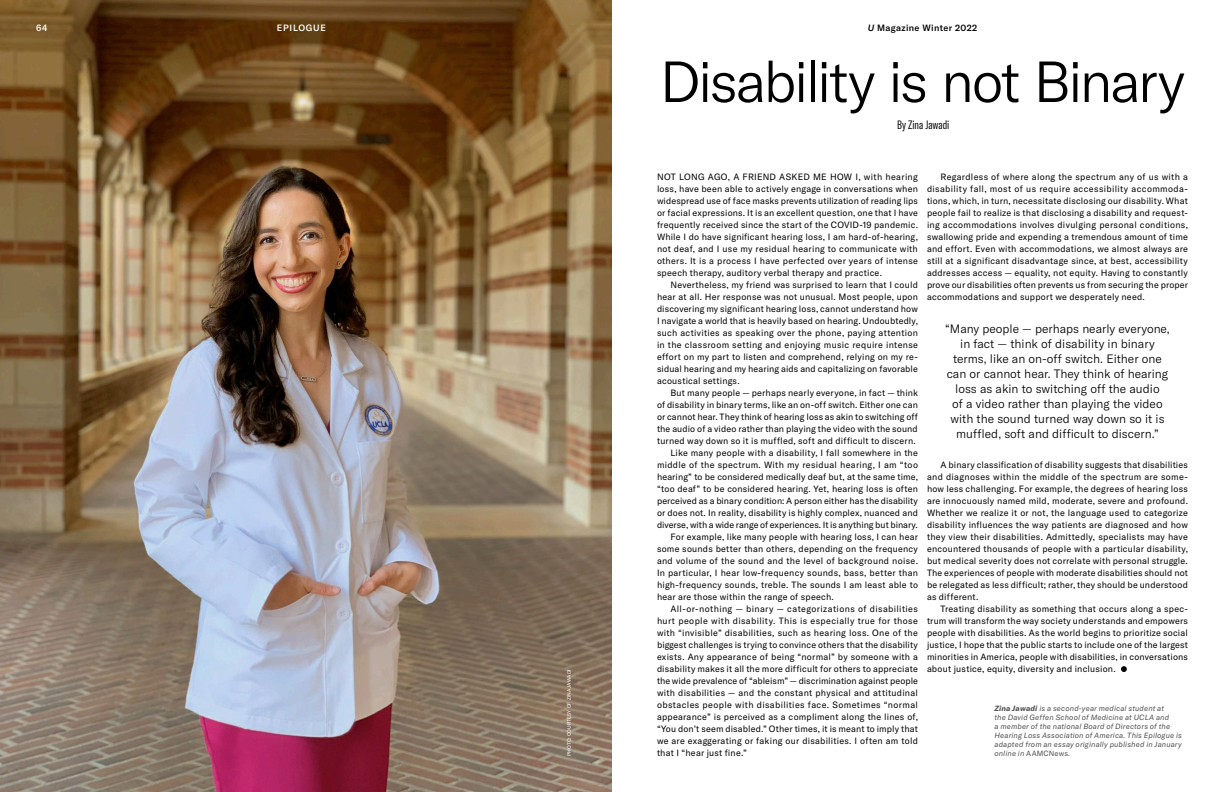
<style>
.page{position:relative;width:1224px;height:792px;background:#fff}
.page>*{position:absolute;margin:0;border:0;box-sizing:border-box;transform-origin:0 0}
.t1{font:300 57px "GT America";letter-spacing:-.05em;color:#000}
.t2{font:300 12px/15px "GT America";color:#000;text-align:center}
.t3{font:300 extra-condensed 12px "GT America";color:#000}
.t4{font:9px/12px "GT America";letter-spacing:.02em;color:#000;text-align:justify}
.t5{font:9px "GT America";letter-spacing:.04em;color:#000}
.t6{font:9px "GT America";letter-spacing:-.005em;color:#000}
.t7{font:9px "GT America";color:#000}
.t8{font:9px "GT America";letter-spacing:.045em;color:#000}
.t9{font:500 9px "GT America";letter-spacing:.04em;color:#000}
.t10{font:500 9px "GT America";letter-spacing:.08em;color:#fff}
.t11{font:italic 7.5px/9px "GT America";letter-spacing:.02em;color:#515153}
.t12{font:5px "GT America";letter-spacing:.015em;color:#fff}
.s1{font-style:italic}
.s2{font-weight:700}
.s3{font-style:normal}
</style>
<div class="page">
<img style="left:0;top:0;width:612px;height:792px">
<svg style="left:1121px;top:666px;width:6px;height:6px"></svg>
<p class="t10" style="left:36px;top:22px;width:13px">64</p>
<p class="t10" style="left:277px;top:22px;width:51px">EPILOGUE</p>
<p class="t9" style="left:868px;top:22px;width:111px"><span class="s1">U</span> Magazine Winter 2022</p>
<h1 class="t1" style="left:660px;top:49px;width:527px">Disability is not Binary</h1>
<p class="t12" style="left:566px;top:756px;width:88px;rotate:-90deg">PHOTO: COURTESY OF ZINA JAWADI</p>
<h2 class="t3" style="left:897px;top:118px;width:54px">By Zina Jawadi</h2>
<p class="t4" style="left:657px;top:171px;width:263px">NOT LONG AGO, A FRIEND ASKED ME HOW I, with hearing loss, have been able to actively engage in conversations when widespread use of face masks prevents utilization of reading lips or facial expressions. It is an excellent question, one that I have frequently received since the start of the COVID-19 pandemic.<br>While I do have significant hearing loss, I am hard-of-hearing, not deaf, and I use my residual hearing to communicate with others. It is a process I have perfected over years of intense speech therapy, auditory verbal therapy and practice.</p>
<p class="t4" style="left:657px;top:279px;width:263px;text-indent:14px">Nevertheless, my friend was surprised to learn that I could hear at all. Her response was not unusual. Most people, upon discovering my significant hearing loss, cannot understand how I navigate a world that is heavily based on hearing. Undoubtedly, such activities as speaking over the phone, paying attention in the classroom setting and enjoying music require intense effort on my part to listen and comprehend, relying on my re&shy;sidual hearing and my hearing aids and capitalizing on favorable acoustical settings.</p>
<p class="t4" style="left:670px;top:387px;width:249px">But many people — perhaps nearly everyone, in fact — think</p>
<p class="t4" style="left:657px;top:399px;width:262px">of disability in binary terms, like an on-off switch. Either one can</p>
<p class="t4" style="left:657px;top:411px;width:263px">or cannot hear. They think of hearing loss as akin to switching off</p>
<p class="t4" style="left:657px;top:423px;width:262px">the audio of a video rather than playing the video with the sound</p>
<p class="t4" style="left:657px;top:435px;width:260px">turned way down so it is muffled, soft and difficult to discern.</p>
<p class="t4" style="left:670px;top:447px;width:249px">Like many people with a disability, I fall somewhere in the</p>
<p class="t4" style="left:657px;top:459px;width:263px">middle of the spectrum. With my residual hearing, I am “too</p>
<p class="t4" style="left:657px;top:471px;width:263px">hearing” to be considered medically deaf but, at the same time,</p>
<p class="t4" style="left:657px;top:483px;width:262px">“too deaf” to be considered hearing. Yet, hearing loss is often</p>
<p class="t4" style="left:657px;top:495px;width:263px">perceived as a binary condition: A person either has the disability</p>
<p class="t4" style="left:657px;top:507px;width:262px">or does not. In reality, disability is highly complex, nuanced and</p>
<p class="t6" style="left:657px;top:519px;width:262px">diverse, with a wide range of experiences. It is anything but binary.</p>
<p class="t4" style="left:670px;top:531px;width:249px">For example, like many people with hearing loss, I can hear</p>
<p class="t4" style="left:657px;top:543px;width:262px">some sounds better than others, depending on the frequency</p>
<p class="t4" style="left:657px;top:555px;width:262px">and volume of the sound and the level of background noise.</p>
<p class="t4" style="left:657px;top:567px;width:263px">In particular, I hear low-frequency sounds, bass, better than</p>
<p class="t4" style="left:657px;top:579px;width:263px">high-frequency sounds, treble. The sounds I am least able to</p>
<p class="t4" style="left:657px;top:591px;width:178px">hear are those within the range of speech.</p>
<p class="t8" style="left:670px;top:603px;width:249px">All-or-nothing — binary — categorizations of disabilities</p>
<p class="t5" style="left:657px;top:615px;width:262px">hurt people with disability. This is especially true for those</p>
<p class="t4" style="left:657px;top:627px;width:262px">with “invisible” disabilities, such as hearing loss. One of the</p>
<p class="t4" style="left:657px;top:639px;width:263px">biggest challenges is trying to convince others that the disability</p>
<p class="t4" style="left:657px;top:651px;width:263px">exists. Any appearance of being “normal” by someone with a</p>
<p class="t4" style="left:657px;top:663px;width:262px">disability makes it all the more difficult for others to appreciate</p>
<p class="t7" style="left:657px;top:675px;width:262px">the wide prevalence of “ableism” — discrimination against people</p>
<p class="t4" style="left:657px;top:687px;width:263px">with disabilities — and the constant physical and attitudinal</p>
<p class="t5" style="left:657px;top:699px;width:263px">obstacles people with disabilities face. Sometimes “normal</p>
<p class="t4" style="left:657px;top:711px;width:263px">appearance” is perceived as a compliment along the lines of,</p>
<p class="t4" style="left:657px;top:723px;width:263px">“You don’t seem disabled.” Other times, it is meant to imply that</p>
<p class="t4" style="left:657px;top:735px;width:263px">we are exaggerating or faking our disabilities. I often am told</p>
<p class="t4" style="left:657px;top:747px;width:91px">that I “hear just fine.”</p>
<p class="t4" style="left:927px;top:171px;width:263px;text-indent:14px">Regardless of where along the spectrum any of us with a disability fall, most of us require accessibility accommoda&shy;tions, which, in turn, necessitate disclosing our disability. What people fail to realize is that disclosing a disability and request&shy;ing accommodations involves divulging personal conditions, swallowing pride and expending a tremendous amount of time and effort. Even with accommodations, we almost always are still at a significant disadvantage since, at best, accessibility addresses access — equality, not equity. Having to constantly prove our disabilities often prevents us from securing the proper accommodations and support we desperately need.</p>
<p class="t2" style="left:945px;top:321px;width:226px">“Many people — perhaps nearly everyone, in fact — think of disability in binary terms, like an on-off switch. Either one can or cannot hear. They think of hearing loss as akin to switching off the audio<br>of a video rather than playing the video with the sound turned way down so it is muffled, soft and difficult to discern.”</p>
<p class="t4" style="left:927px;top:459px;width:263px;text-indent:14px">A binary classification of disability suggests that disabilities and diagnoses within the middle of the spectrum are some&shy;how less challenging. For example, the degrees of hearing loss are innocuously named mild, moderate, severe and profound.<br>Whether we realize it or not, the language used to categorize disability influences the way patients are diagnosed and how they view their disabilities. Admittedly, specialists may have encountered thousands of people with a particular disability, but medical severity does not correlate with personal struggle.<br>The experiences of people with moderate disabilities should not be relegated as less difficult; rather, they should be understood as different.</p>
<p class="t4" style="left:927px;top:603px;width:263px;text-indent:14px">Treating disability as something that occurs along a spec&shy;trum will transform the way society understands and empowers people with disabilities. As the world begins to prioritize social justice, I hope that the public starts to include one of the largest minorities in America, people with disabilities, in conversations about justice, equity, diversity and inclusion.</p>
<p class="t11" style="left:994px;top:704px;width:189px"><span class="s2">Zina Jawadi</span> is a second-year medical student at<br>the David Geffen School of Medicine at UCLA and<br>a member of the national Board of Directors of the Hearing Loss Association of America. This Epilogue is adapted from an essay originally published in January online in <span class="s3">AAMCNews.</span></p>
</div>
